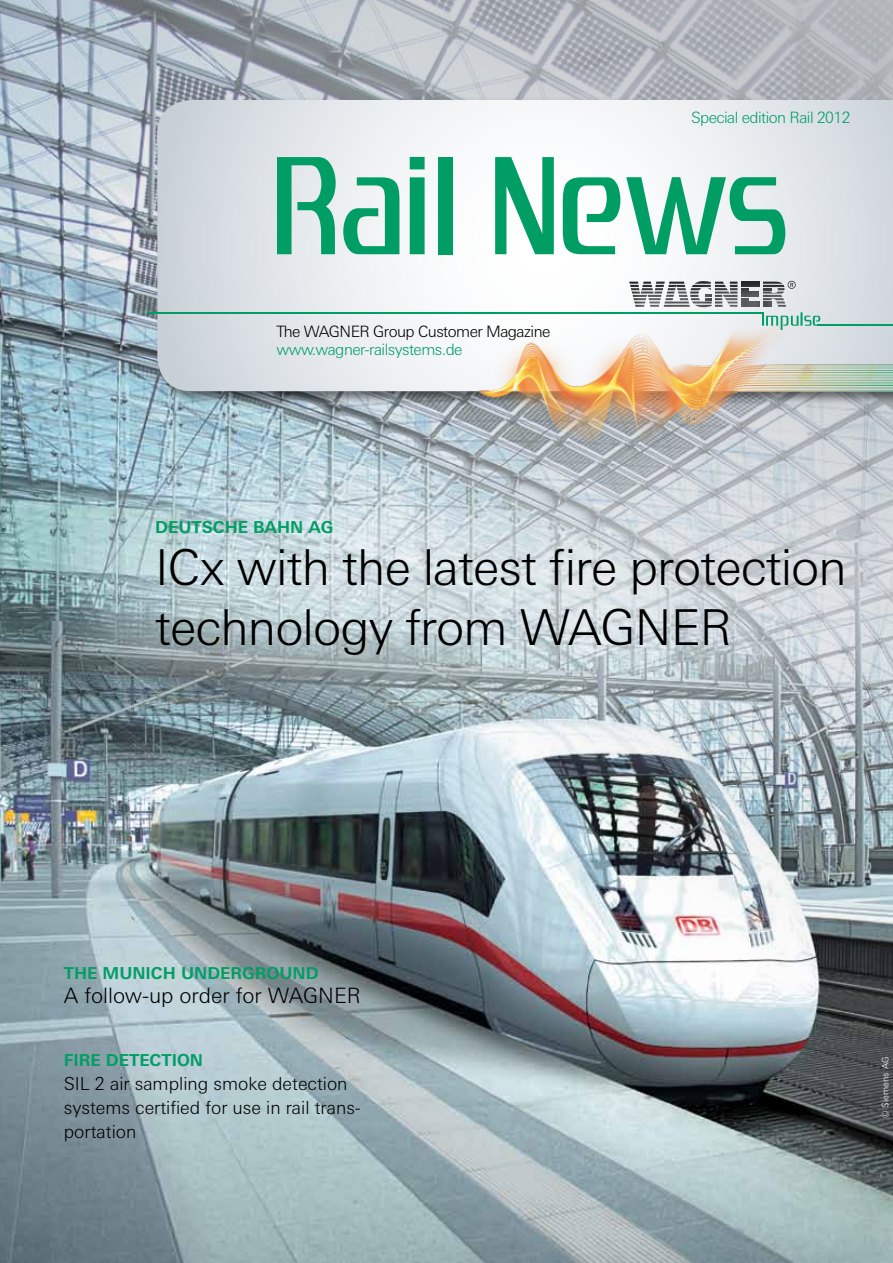
<style>
.page{position:relative;width:893px;height:1263px;background:#fff}
.page>*{position:absolute;margin:0;border:0;box-sizing:border-box;transform-origin:0 0}
.t1{font:147px "Zrnic";letter-spacing:-.01em;color:#009e65}
.t2{font:300 49.5px/60px "LT Univers Basic";letter-spacing:-.02em;color:#000}
.t3{font:300 21.15px "LT Univers Basic";color:#000}
.t4{font:300 18px/24px "LT Univers Basic";color:#000}
.t5{font:700 16.5px "LT Univers Basic";color:#009e65}
.t6{font:300 15.6px "LT Univers Basic";letter-spacing:-.035em;color:#009e65}
.t7{font:300 15.6px "LT Univers Basic";letter-spacing:-.035em;color:#000}
.t8{font:300 9px "LT Univers Basic";letter-spacing:.02em;color:#fff}
</style>
<div class="page">
<img style="left:0;top:0;width:893px;height:1263px">
<div style="left:154px;top:97px;width:739px;height:309px;background:#000;opacity:.54"></div>
<svg style="left:157px;top:100px;width:736px;height:291px"></svg>
<hr style="left:148px;top:312px;width:616px;height:1px;background:#009e65">
<svg style="left:629px;top:281px;width:191px;height:39px"></svg>
<div style="left:627px;top:280px;width:169px;height:30px;background:#000;opacity:.75"></div>
<img style="left:476px;top:320px;width:417px;height:130px">
<p class="t6" style="left:691px;top:108px;width:161px">Special edition Rail 2012</p>
<h1 class="t1" style="left:271px;top:136px;width:519px">Rail News</h1>
<p class="t7" style="left:276px;top:322px;width:276px">The WAGNER Group Customer Magazine</p>
<p class="t6" style="left:276px;top:340px;width:188px">www.wagner-railsystems.de</p>
<p class="t5" style="left:155px;top:517px;width:180px">DEUTSCHE BAHN AG</p>
<h2 class="t2" style="left:155px;top:537px;width:693px">ICx with the latest fire protection technology from WAGNER</h2>
<p class="t5" style="left:64px;top:963px;width:256px">THE MUNICH UNDERGROUND</p>
<p class="t3" style="left:64px;top:983px;width:298px">A follow-up order for WAGNER</p>
<p class="t5" style="left:64px;top:1050px;width:141px">FIRE DETECTION</p>
<p class="t4" style="left:64px;top:1071px;width:299px">SIL 2 air sampling smoke detection systems certified for use in rail trans&shy;portation</p>
<p class="t8" style="left:880px;top:1118px;width:63px;rotate:-90deg">© Siemens AG</p>
</div>
